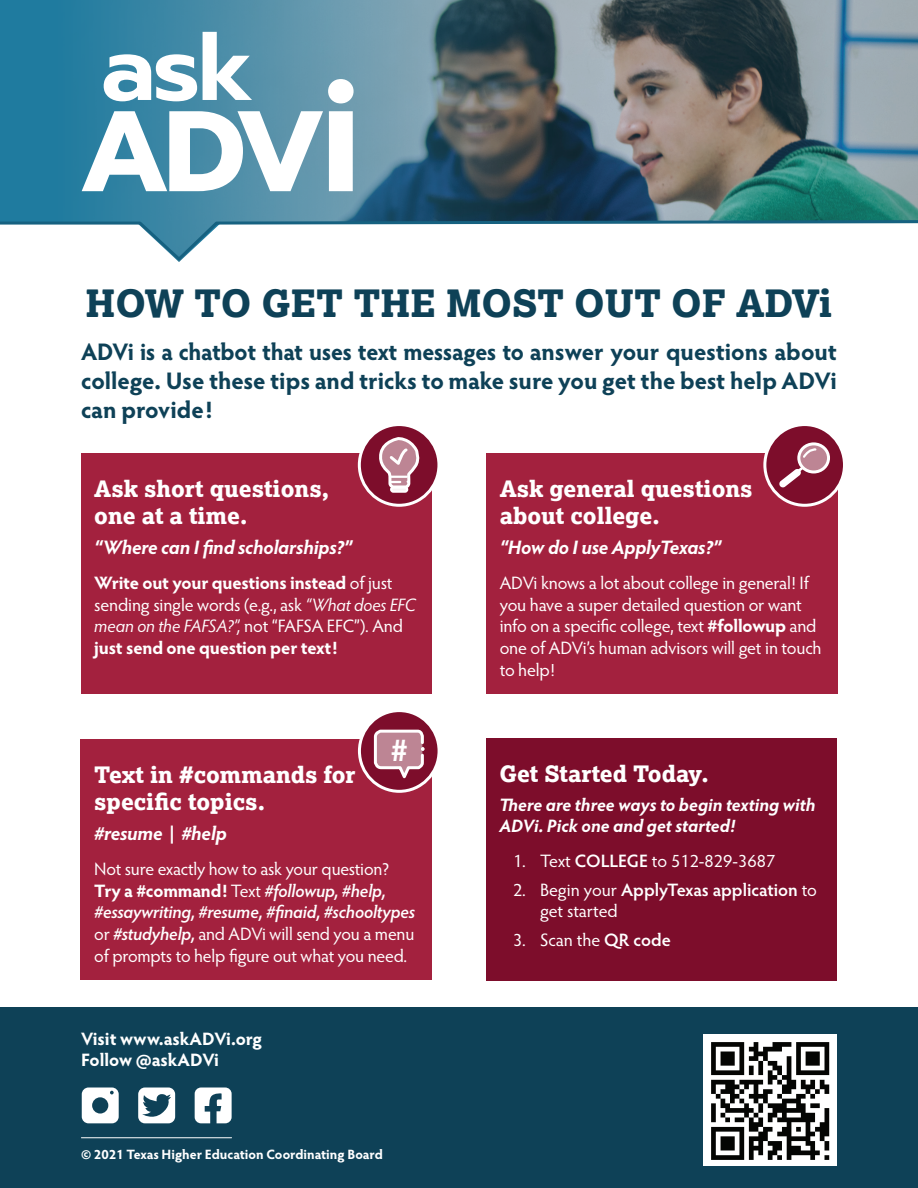
<style>
.page{position:relative;width:918px;height:1188px;background:#fff}
.page>*{position:absolute;margin:0;border:0;box-sizing:border-box;transform-origin:0 0}
.t1{font:800 37.5px "Lexia";color:#0e4157}
.t2{font:900 30px "Avenir LT Std";color:#fff}
.t3{font:700 24px/28.8px "Hypatia Sans Pro";letter-spacing:-.005em;color:#0e4157;text-align:justify}
.t4{font:800 22.5px/27px "Lexia";color:#fff}
.t5{font:italic 700 19.5px "Hypatia Sans Pro";letter-spacing:-.01em;color:#fff}
.t6{font:18px/21.6px "Hypatia Sans Pro";letter-spacing:-.01em;color:#fff}
.t7{font:700 18px/21.6px "Hypatia Sans Pro";letter-spacing:-.01em;color:#fff}
.t8{font:italic 700 18px/21.6px "Hypatia Sans Pro";color:#fff}
.t9{font:700 13.5px "Hypatia Sans Pro";color:#fff}
.s1{font-weight:400}
.s2{font-weight:400;font-style:italic}
.s3{font-weight:700}
.s4{font-weight:600;font-style:italic}
.s5{font-weight:600}
</style>
<div class="page">
<div style="left:0;top:0;width:918px;height:222px;background:#1f7b9f"></div>
<img style="left:81px;top:0;width:837px;height:212px">
<svg style="left:82px;top:32px;width:272px;height:159px;background:#92baca"></svg>
<svg style="left:0;top:212px;width:918px;height:50px"></svg>
<div style="left:0;top:1007px;width:918px;height:181px;background:#0e4157"></div>
<svg style="left:195px;top:1088px;width:37px;height:35px"></svg>
<svg style="left:82px;top:1088px;width:37px;height:35px"></svg>
<svg style="left:138px;top:1088px;width:37px;height:35px"></svg>
<hr style="left:81px;top:1137px;width:151px;height:1px;background:#fff">
<div style="left:81px;top:453px;width:351px;height:241px;background:#a3213e"></div>
<div style="left:359px;top:425px;width:80px;height:80px;background:#7d0d2b;border-radius:50%"></div>
<div style="left:358px;top:423px;width:82px;height:84px;border:3px solid #fff;border-radius:50%"></div>
<div style="left:390px;top:486px;width:18px;height:7px;border:2px solid #fff;border-radius:2px"></div>
<svg style="left:379px;top:437px;width:41px;height:54px"></svg>
<div style="left:486px;top:453px;width:351px;height:241px;background:#a3213e"></div>
<div style="left:765px;top:425px;width:80px;height:80px;background:#7d0d2b;border-radius:50%"></div>
<div style="left:763px;top:423px;width:83px;height:84px;border:3px solid #fff;border-radius:50%"></div>
<svg style="left:799px;top:444px;width:30px;height:28px"></svg>
<div style="left:797px;top:442px;width:33px;height:31px;border:3px solid #fff;border-radius:50%"></div>
<svg style="left:801px;top:447px;width:17px;height:13px"></svg>
<svg style="left:779px;top:467px;width:24px;height:21px"></svg>
<div style="left:81px;top:739px;width:351px;height:241px;background:#a3213e"></div>
<div style="left:359px;top:711px;width:80px;height:80px;background:#7d0d2b;border-radius:50%"></div>
<div style="left:358px;top:709px;width:83px;height:84px;border:3px solid #fff;border-radius:50%"></div>
<svg style="left:372px;top:729px;width:53px;height:55px"></svg>
<div style="left:486px;top:738px;width:351px;height:243px;background:#7d0d2b"></div>
<img style="left:703px;top:1034px;width:134px;height:132px">
<h1 class="t1" style="left:85px;top:279px;width:749px">HOW TO GET THE MOST OUT OF ADVi</h1>
<h3 class="t3" style="left:81px;top:336px;width:758px">ADVi is a chatbot that uses text messages to answer your questions about college. Use these tips and tricks to make sure you get the best help ADVi can provide!</h3>
<p class="t4" style="left:94px;top:475px;width:237px">Ask short questions, one at a time.</p>
<p class="t5" style="left:94px;top:534px;width:260px">“Where can I find scholarships?”</p>
<p class="t7" style="left:94px;top:571px;width:323px">Write out your questions instead <span class="s1">of just sending single words (e.g., ask</span> <span class="s2">“What does EFC mean on the FAFSA?”,</span> <span class="s1">not “FAFSA EFC”). And </span>just send one question per text!</p>
<h2 class="t2" style="left:390px;top:732px;width:19px">#</h2>
<p class="t4" style="left:94px;top:761px;width:263px">Text in #commands for specific topics.</p>
<p class="t5" style="left:94px;top:820px;width:134px">#resume | #help</p>
<p class="t6" style="left:94px;top:858px;width:322px">Not sure exactly how to ask your question?<br><span class="s3">Try a #command!</span> Text <span class="s4">#followup, #help, #essaywriting, #resume, #finaid, #schooltypes </span>or <span class="s4">#studyhelp,</span> and ADVi will send you a menu of prompts to help figure out what you need.</p>
<p class="t7" style="left:81px;top:1027px;width:183px">Visit www.askADVi.org<br>Follow @askADVi</p>
<p class="t9" style="left:81px;top:1145px;width:303px">© 2021 Texas Higher Education Coordinating Board</p>
<p class="t4" style="left:500px;top:475px;width:254px">Ask general questions about college.</p>
<p class="t5" style="left:500px;top:534px;width:223px">“How do I use ApplyTexas?”</p>
<p class="t6" style="left:500px;top:572px;width:323px">ADVi knows a lot about college in general! If you have a super detailed question or want info on a specific college, text <span class="s3">#followup</span> and one of ADVi’s human advisors will get in touch to help!</p>
<p class="t4" style="left:500px;top:760px;width:211px">Get Started Today.</p>
<p class="t8" style="left:500px;top:793px;width:318px">There are three ways to begin texting with<br>ADVi. Pick one and get started!</p>
<p class="t6" style="left:513px;top:850px;width:264px">1. Text <span class="s5">COLLEGE</span> to 512-829-3687</p>
<p class="t6" style="left:540px;top:878px;width:278px;text-indent:-27px">2. Begin your <span class="s5">ApplyTexas application</span> to get started</p>
<p class="t6" style="left:513px;top:928px;width:159px">3. Scan the <span class="s5">QR code</span></p>
</div>
